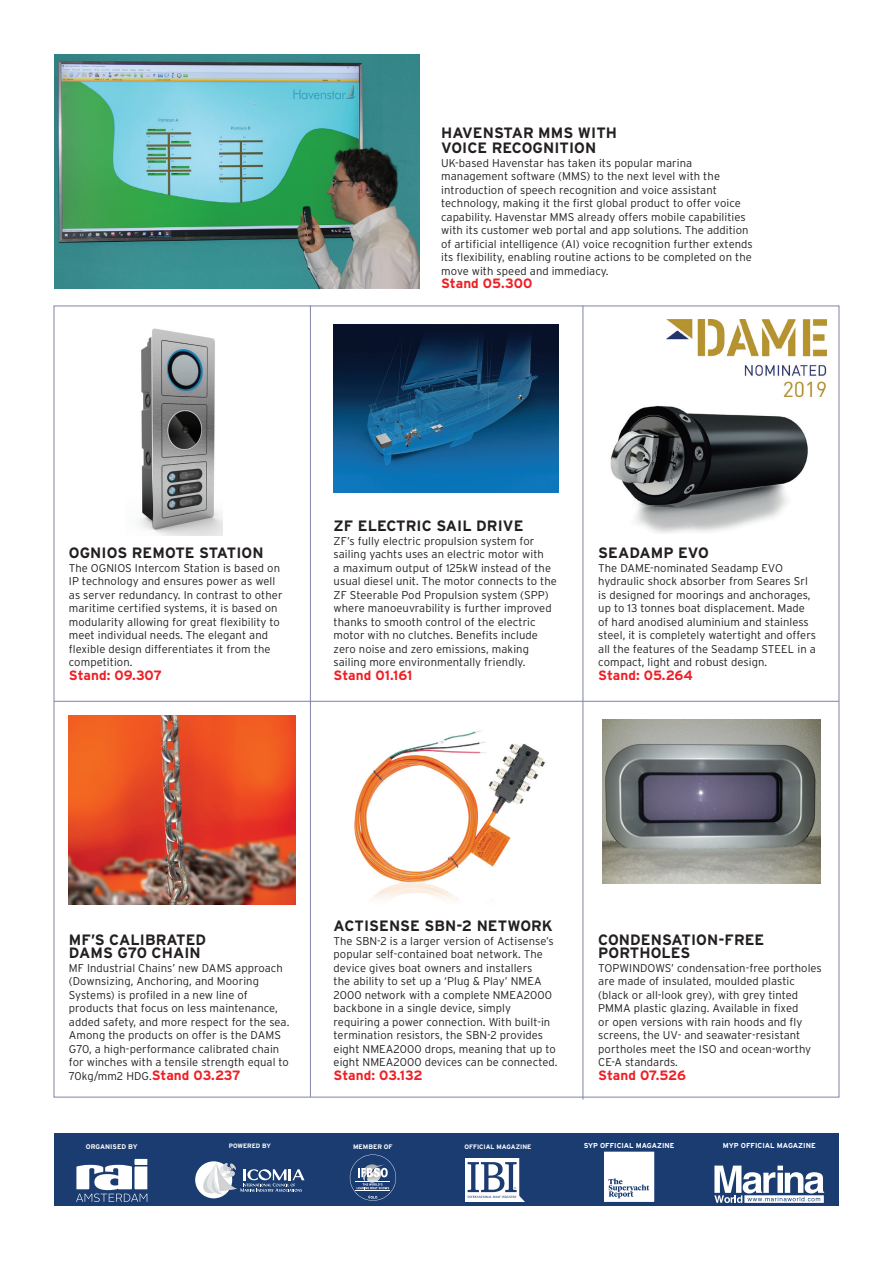
<style>
.page{position:relative;width:893px;height:1263px;background:#fff}
.page>*{position:absolute;margin:0;border:0;box-sizing:border-box;transform-origin:0 0}
.t1{font:700 15px/13.5px "Interstate";letter-spacing:.005em;color:#231f20}
.t2{font:700 13.5px "Interstate";letter-spacing:-.005em;color:#ee2026}
.t3{font:300 11.25px/13.5px "Interstate";letter-spacing:.005em;color:#231f20}
.t4{font:700 7.2px "Interstate";color:#fff}
.t5{font:700 6.75px "Interstate";color:#fff}
.t6{font:700 6.6px "Interstate";color:#fff}
.t7{font:700 6.45px "Interstate";color:#fff}
.t8{font:700 6.3px "Interstate";color:#fff}
.s1{font-weight:700;font-size:13.5px;color:#ee2026}
</style>
<div class="page">
<div style="left:54px;top:1134px;width:785px;height:72px;background:#1a3c71"></div>
<img style="left:465px;top:1158px;width:60px;height:44px">
<svg style="left:76px;top:1159px;width:71px;height:43px"></svg>
<svg style="left:714px;top:1165px;width:110px;height:38px"></svg>
<svg style="left:604px;top:1152px;width:50px;height:50px;background:#eceef3"></svg>
<svg style="left:195px;top:1161px;width:37px;height:37px"></svg>
<svg style="left:197px;top:1163px;width:108px;height:32px"></svg>
<svg style="left:350px;top:1154px;width:46px;height:47px"></svg>
<hr style="left:310px;top:306px;width:1px;height:791px;background:#8083a5">
<hr style="left:583px;top:306px;width:1px;height:793px;background:#8083a5">
<hr style="left:54px;top:701px;width:785px;height:1px;background:#8083a5">
<img style="left:610px;top:396px;width:203px;height:138px">
<img style="left:139px;top:328px;width:83px;height:207px">
<img style="left:667px;top:319px;width:159px;height:77px">
<img style="left:54px;top:54px;width:366px;height:234px">
<img style="left:354px;top:730px;width:191px;height:170px">
<img style="left:602px;top:719px;width:219px;height:164px">
<img style="left:334px;top:324px;width:224px;height:168px">
<img style="left:69px;top:715px;width:227px;height:190px">
<h1 class="t1" style="left:441px;top:125px;width:177px;line-height:15px">HAVENSTAR MMS WITH<br>VOICE RECOGNITION</h1>
<p class="t3" style="left:441px;top:156px;width:313px">UK-based Havenstar has taken its popular marina management software (MMS) to the next level with the introduction of speech recognition and voice assistant technology, making it the first global product to offer voice capability. Havenstar MMS already offers mobile capabilities with its customer web portal and app solutions. The addition of artificial intelligence (AI) voice recognition further extends its flexibility, enabling routine actions to be completed on the move with speed and immediacy.</p>
<p class="t2" style="left:441px;top:276px;width:93px">Stand 05.300</p>
<h1 class="t1" style="left:69px;top:546px;width:196px">OGNIOS REMOTE STATION</h1>
<p class="t3" style="left:69px;top:561px;width:215px">The OGNIOS Intercom Station is based on IP technology and ensures power as well as server redundancy. In contrast to other maritime certified systems, it is based on modularity allowing for great flexibility to meet individual needs. The elegant and flexible design differentiates it from the competition.</p>
<p class="t2" style="left:69px;top:667px;width:95px">Stand: 09.307</p>
<h1 class="t1" style="left:334px;top:519px;width:191px">ZF ELECTRIC SAIL DRIVE</h1>
<p class="t3" style="left:334px;top:534px;width:225px">ZF’s fully electric propulsion system for sailing yachts uses an electric motor with<br>a maximum output of 125kW instead of the usual diesel unit. The motor connects to the ZF Steerable Pod Propulsion system (SPP) where manoeuvrability is further improved thanks to smooth control of the electric motor with no clutches. Benefits include zero noise and zero emissions, making sailing more environmentally friendly.</p>
<p class="t2" style="left:334px;top:667px;width:80px">Stand 01.161</p>
<h1 class="t1" style="left:598px;top:546px;width:112px">SEADAMP EVO</h1>
<p class="t3" style="left:598px;top:561px;width:219px">The DAME-nominated Seadamp EVO hydraulic shock absorber from Seares Srl is designed for moorings and anchorages, up to 13 tonnes boat displacement. Made of hard anodised aluminium and stainless steel, it is completely watertight and offers all the features of the Seadamp STEEL in a compact, light and robust design.</p>
<p class="t2" style="left:598px;top:667px;width:96px">Stand: 05.264</p>
<h1 class="t1" style="left:69px;top:932px;width:139px">MF’S CALIBRATED<br>DAMS G70 CHAIN</h1>
<p class="t3" style="left:69px;top:961px;width:222px">MF Industrial Chains’ new DAMS approach (Downsizing, Anchoring, and Mooring Systems) is profiled in a new line of products that focus on less maintenance, added safety, and more respect for the sea.<br>Among the products on offer is the DAMS G70, a high-performance calibrated chain for winches with a tensile strength equal to 70kg/mm2 HDG.<span class="s1">Stand 03.237</span></p>
<h1 class="t1" style="left:334px;top:919px;width:221px">ACTISENSE SBN-2 NETWORK</h1>
<p class="t3" style="left:334px;top:934px;width:225px">The SBN-2 is a larger version of Actisense’s popular self-contained boat network. The device gives boat owners and installers<br>the ability to set up a ‘Plug &amp; Play’ NMEA 2000 network with a complete NMEA2000 backbone in a single device, simply requiring a power connection. With built-in termination resistors, the SBN-2 provides eight NMEA2000 drops, meaning that up to eight NMEA2000 devices can be connected.</p>
<p class="t2" style="left:334px;top:1067px;width:91px">Stand: 03.132</p>
<h1 class="t1" style="left:598px;top:932px;width:168px">CONDENSATION-FREE<br>PORTHOLES</h1>
<p class="t3" style="left:598px;top:961px;width:225px">TOPWINDOWS’ condensation-free portholes are made of insulated, moulded plastic (black or all-look grey), with grey tinted PMMA plastic glazing. Available in fixed<br>or open versions with rain hoods and fly screens, the UV- and seawater-resistant portholes meet the ISO and ocean-worthy CE-A standards.</p>
<p class="t2" style="left:598px;top:1067px;width:89px">Stand 07.526</p>
<p class="t5" style="left:86px;top:1143px;width:53px">ORGANISED BY</p>
<p class="t8" style="left:229px;top:1143px;width:44px">POWERED BY</p>
<p class="t6" style="left:353px;top:1143px;width:41px">MEMBER OF</p>
<p class="t7" style="left:464px;top:1143px;width:69px">OFFICIAL MAGAZINE</p>
<p class="t4" style="left:584px;top:1141px;width:92px">SYP OFFICIAL MAGAZINE</p>
<p class="t4" style="left:723px;top:1141px;width:94px">MYP OFFICIAL MAGAZINE</p>
</div>
